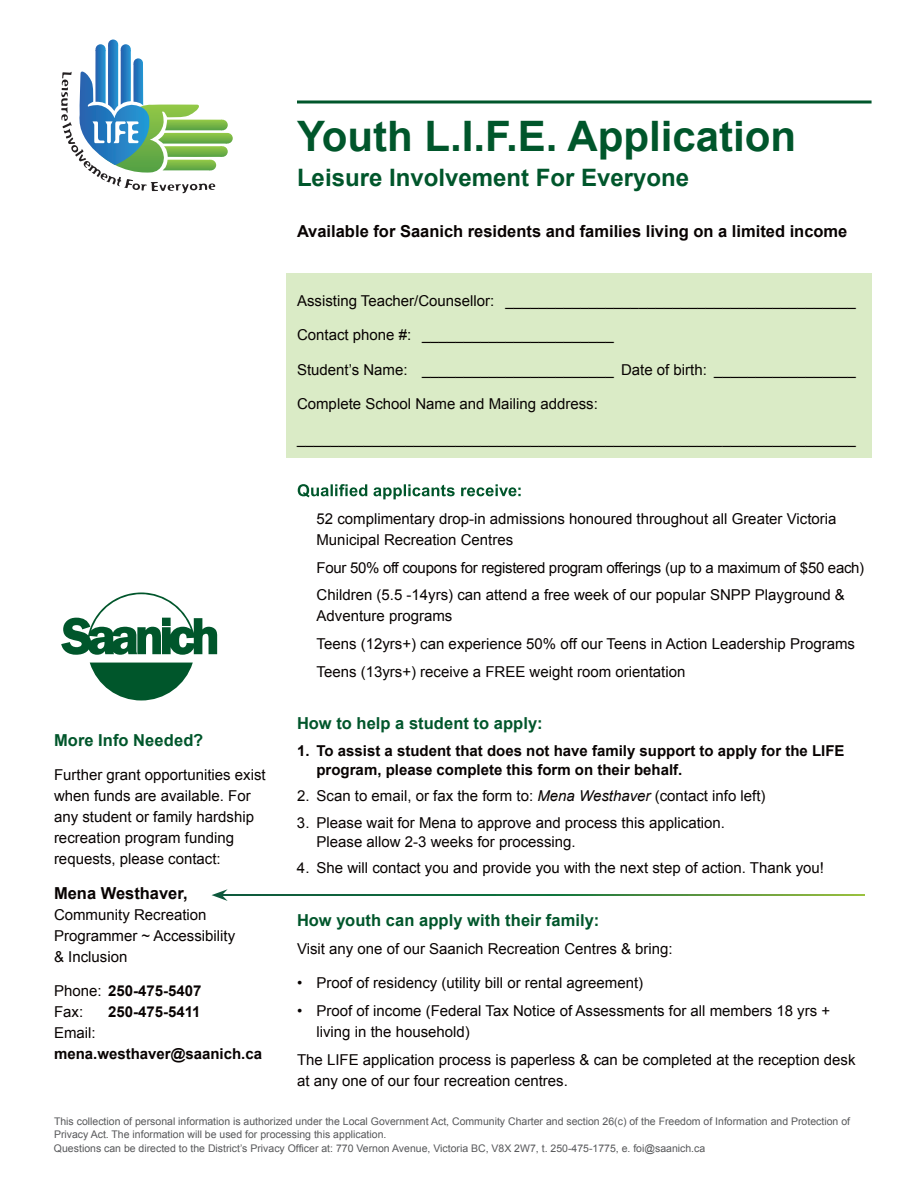
<style>
.page{position:relative;width:918px;height:1188px;background:#fff}
.page>*{position:absolute;margin:0;border:0;box-sizing:border-box;transform-origin:0 0}
.t1{font:700 42px "Arial";color:#00562b}
.t2{font:700 24px "Arial";color:#00562b}
.t3{font:700 16.5px "Arial";color:#080302}
.t4{font:700 16.5px "Arial";letter-spacing:.005em;color:#00562b}
.t5{font:15px/21px "Arial";color:#080302}
.t6{font:700 15px/19.5px "Arial";color:#080302}
.t7{font:15px/27.8px "Arial";letter-spacing:-.02em;color:#080302}
.t8{font:10.5px/13.5px "Arial";color:#57585a}
.s1{font-weight:400}
.s2{font-style:italic}
</style>
<div class="page">
<div style="left:286px;top:273px;width:586px;height:185px;background:#daebc6"></div>
<svg style="left:61px;top:593px;width:156px;height:108px"></svg>
<svg style="left:298px;top:484px;width:223px;height:15px"></svg>
<svg style="left:61px;top:40px;width:172px;height:153px"></svg>
<svg style="left:297px;top:100px;width:575px;height:4px;background:#3f805f"></svg>
<svg style="left:228px;top:894px;width:636px;height:2px"></svg>
<svg style="left:212px;top:889px;width:16px;height:12px"></svg>
<h1 class="t1" style="left:297px;top:108px;width:501px">Youth L.I.F.E. Application</h1>
<h2 class="t2" style="left:297px;top:161px;width:394px">Leisure Involvement For Everyone</h2>
<p class="t3" style="left:297px;top:220px;width:552px">Available for Saanich residents and families living on a limited income</p>
<p class="t4" style="left:54px;top:729px;width:151px">More Info Needed?</p>
<p class="t5" style="left:54px;top:764px;width:213px">Further grant opportunities exist when funds are available. For any student or family hardship recreation program funding requests, please contact:</p>
<p class="t3" style="left:54px;top:882px;width:135px">Mena Westhaver,</p>
<p class="t5" style="left:54px;top:904px;width:183px">Community Recreation<br>Programmer ~ Accessibility &amp; Inclusion</p>
<p class="t6" style="left:54px;top:981px;width:149px;line-height:21px"><span class="s1">Phone:</span> 250-475-5407<br><span class="s1">Fax:</span></p>
<p class="t6" style="left:108px;top:1002px;width:94px">250-475-5411</p>
<p class="t5" style="left:54px;top:1022px;width:43px">Email:</p>
<p class="t6" style="left:54px;top:1044px;width:210px">mena.westhaver@saanich.ca</p>
<p class="t5" style="left:297px;top:290px;width:560px">Assisting Teacher/Counsellor: __________________________________________</p>
<p class="t5" style="left:297px;top:325px;width:318px">Contact phone #: _______________________</p>
<p class="t5" style="left:297px;top:359px;width:560px">Student’s Name: _______________________ Date of birth: _________________</p>
<p class="t5" style="left:297px;top:394px;width:302px">Complete School Name and Mailing address:</p>
<p class="t5" style="left:297px;top:428px;width:560px">___________________________________________________________________</p>
<p class="t5" style="left:316px;top:508px;width:522px">52 complimentary drop-in admissions honoured throughout all Greater Victoria<br>Municipal Recreation Centres</p>
<p class="t7" style="left:316px;top:554px;width:549px">Four 50% off coupons for registered program offerings (up to a maximum of $50 each)<br>Children (5.5 -14yrs) can attend a free week of our popular SNPP Playground &amp;</p>
<p class="t5" style="left:317px;top:602px;width:540px;line-height:27.8px">Adventure programs<br>Teens (12yrs+) can experience 50% off our Teens in Action Leadership Programs<br>Teens (13yrs+) receive a FREE weight room orientation</p>
<p class="t4" style="left:297px;top:713px;width:247px">How to help a student to apply:</p>
<p class="t6" style="left:316px;top:741px;width:530px;text-indent:-20px">1. To assist a student that does not have family support to apply for the LIFE program, please complete this form on their behalf.</p>
<p class="t5" style="left:297px;top:786px;width:470px">2. Scan to email, or fax the form to: <span class="s2">Mena Westhaver</span> (contact info left)</p>
<p class="t5" style="left:316px;top:813px;width:410px;line-height:19.5px;text-indent:-19px">3. Please wait for Mena to approve and process this application.<br>Please allow 2-3 weeks for processing.</p>
<p class="t5" style="left:297px;top:858px;width:529px">4. She will contact you and provide you with the next step of action. Thank you!</p>
<p class="t4" style="left:297px;top:909px;width:304px">How youth can apply with their family:</p>
<p class="t5" style="left:297px;top:938px;width:377px">Visit any one of our Saanich Recreation Centres &amp; bring:</p>
<p class="t5" style="left:297px;top:973px;width:348px">• Proof of residency (utility bill or rental agreement)</p>
<p class="t5" style="left:317px;top:1000px;width:515px;text-indent:-20px">• Proof of income (Federal Tax Notice of Assessments for all members 18 yrs + living in the household)</p>
<p class="t5" style="left:297px;top:1049px;width:560px">The LIFE application process is paperless &amp; can be completed at the reception desk at any one of our four recreation centres.</p>
<p class="t8" style="left:54px;top:1114px;width:798px">This collection of personal information is authorized under the Local Government Act, Community Charter and section 26(c) of the Freedom of Information and Protection of<br>Privacy Act. The information will be used for processing this application.<br>Questions can be directed to the District’s Privacy Officer at: 770 Vernon Avenue, Victoria BC, V8X 2W7, t. 250-475-1775, e. foi@saanich.ca</p>
</div>
